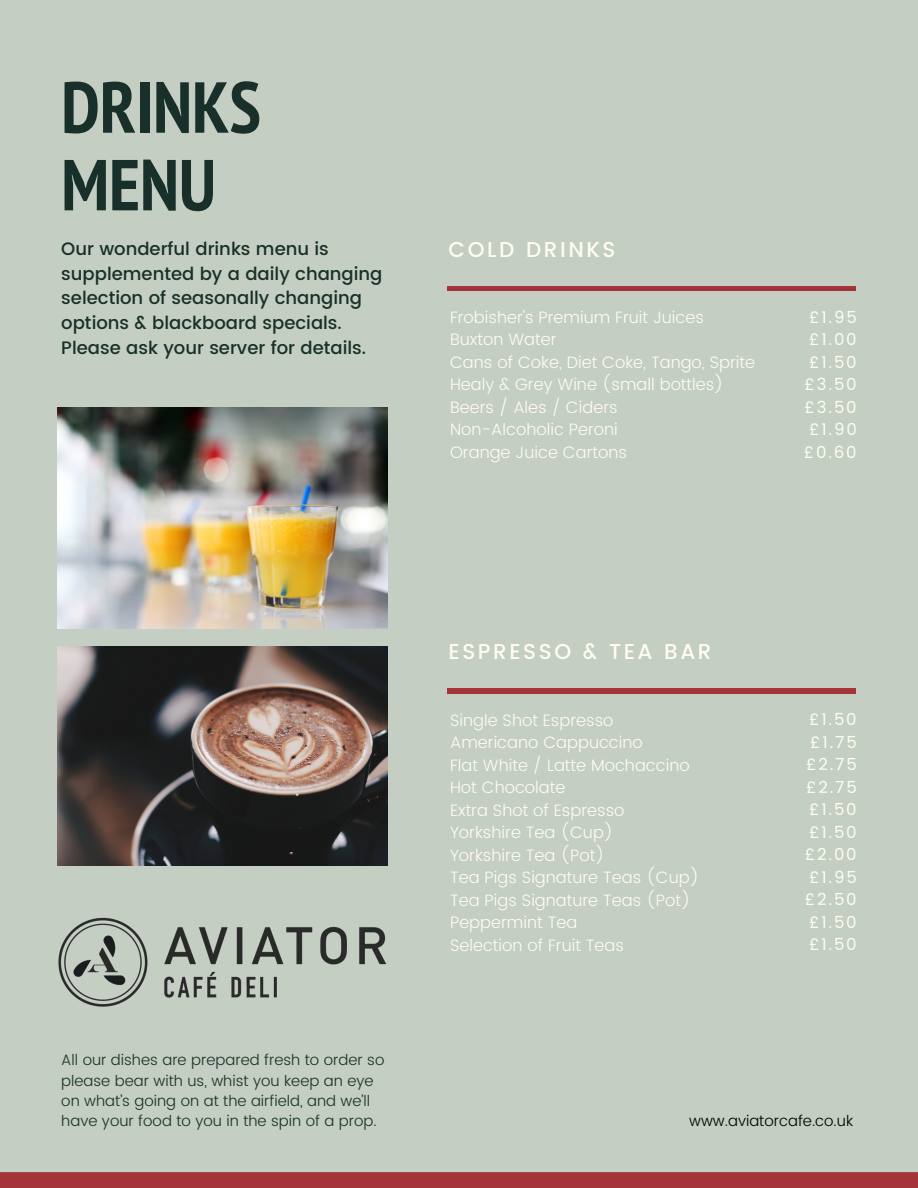
<style>
.page{position:relative;width:918px;height:1188px;background:#c4cec2}
.page>*{position:absolute;margin:0;border:0;box-sizing:border-box;transform-origin:0 0}
.t1{font:700 condensed 72px/77.7px "PT Sans";color:#183029}
.t2{font:500 21.45px "Poppins";letter-spacing:.12em;color:#fffdf1}
.t3{font:500 18px/24.8px "Poppins";color:#183029}
.t4{font:300 16.5px/22.5px "Poppins";color:#fffbf4}
.t5{font:16.5px/22.5px "Poppins";letter-spacing:.11em;color:#fffdf1;text-align:center}
.t6{font:300 15px/20.2px "Poppins";color:#183029}
.t7{font:300 15px "Poppins";color:#000}
</style>
<div class="page">
<div style="left:447px;top:286px;width:408px;height:5px;background:#a4343a"></div>
<hr style="left:447px;top:689px;width:408px;height:4px;background:#a4343a">
<div style="left:0;top:1172px;width:918px;height:16px;background:#a4343a"></div>
<img style="left:58px;top:917px;width:329px;height:90px">
<img style="left:57px;top:408px;width:331px;height:220px">
<img style="left:57px;top:646px;width:331px;height:220px">
<h1 class="t1" style="left:61px;top:67px;width:201px">DRINKS<br>MENU</h1>
<p class="t3" style="left:61px;top:236px;width:323px">Our wonderful drinks menu is supplemented by a daily changing selection of seasonally changing options &amp; blackboard specials.<br>Please ask your server for details.</p>
<h2 class="t2" style="left:449px;top:237px;width:169px">COLD DRINKS</h2>
<p class="t4" style="left:450px;top:306px;width:307px">Frobisher's Premium Fruit Juices<br>Buxton Water<br>Cans of Coke, Diet Coke, Tango, Sprite<br>Healy &amp; Grey Wine (small bottles)<br>Beers / Ales / Ciders<br>Non-Alcoholic Peroni<br>Orange Juice Cartons</p>
<p class="t5" style="left:804px;top:306px;width:55px">£1.95 £1.00 £1.50 £3.50 £3.50 £1.90 £0.60</p>
<p class="t6" style="left:61px;top:1050px;width:325px">All our dishes are prepared fresh to order so please bear with us, whist you keep an eye on what’s going on at the airfield, and we’ll have your food to you in the spin of a prop.</p>
<h2 class="t2" style="left:449px;top:639px;width:264px">ESPRESSO &amp; TEA BAR</h2>
<p class="t4" style="left:450px;top:709px;width:251px">Single Shot Espresso<br>Americano Cappuccino<br>Flat White / Latte Mochaccino<br>Hot Chocolate<br>Extra Shot of Espresso<br>Yorkshire Tea (Cup)<br>Yorkshire Tea (Pot)<br>Tea Pigs Signature Teas (Cup)<br>Tea Pigs Signature Teas (Pot)<br>Peppermint Tea<br>Selection of Fruit Teas</p>
<p class="t5" style="left:805px;top:709px;width:54px">£1.50 £1.75 £2.75 £2.75 £1.50 £1.50 £2.00 £1.95 £2.50 £1.50 £1.50</p>
<p class="t7" style="left:689px;top:1112px;width:165px">www.aviatorcafe.co.uk</p>
</div>
